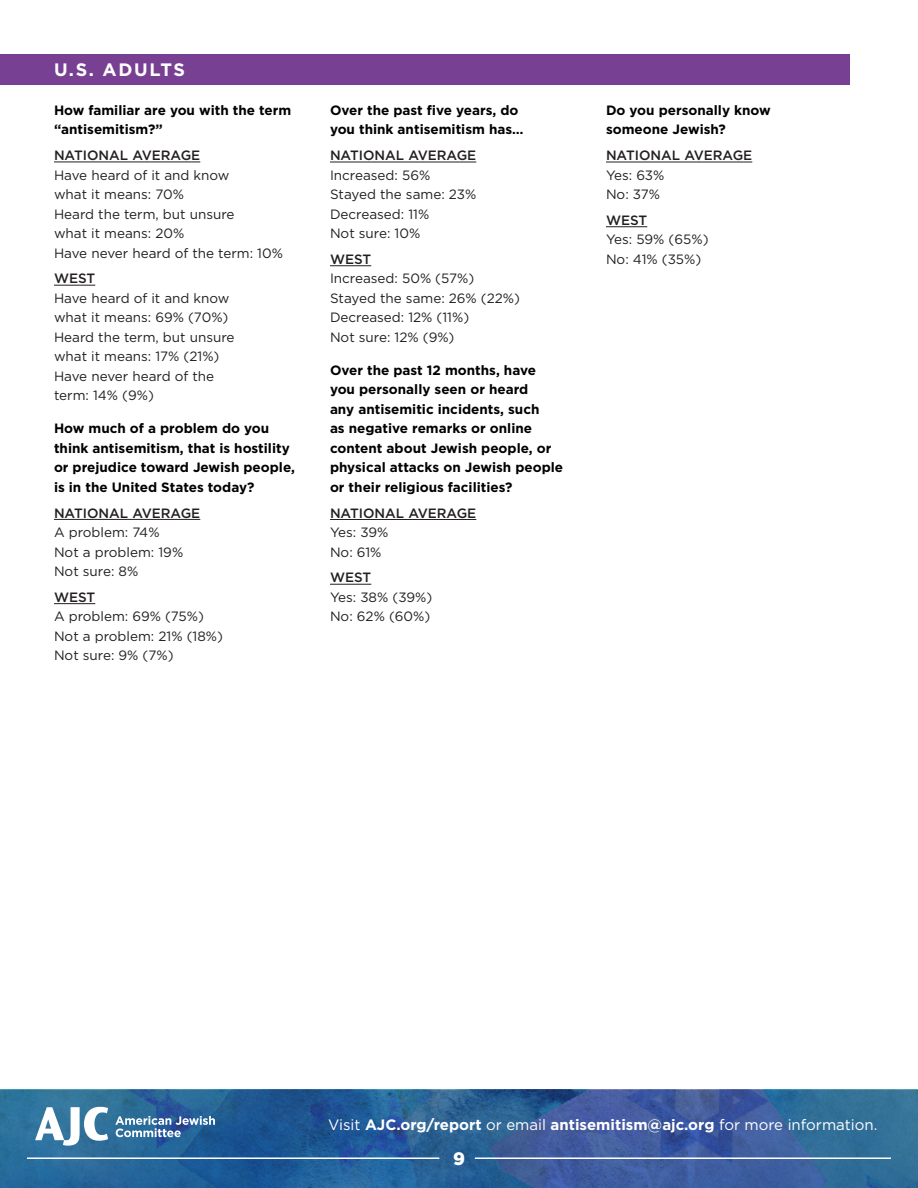
<style>
.page{position:relative;width:918px;height:1188px;background:#fff}
.page>*{position:absolute;margin:0;border:0;box-sizing:border-box;transform-origin:0 0}
.t1{font:700 18px "Gotham";letter-spacing:.09em;color:#fff}
.t2{font:900 18px "Gotham";color:#fff}
.t3{font:700 15px "Gotham";color:#fff}
.Body_Answers{font:13.5px/19.5px "Gotham";color:#231f20}
.Question{font:700 13.5px/19.5px "Gotham";color:#000}
.Header_within_Q{font:500 13.5px "Gotham";color:#231f20}
.s1{font-weight:400}
</style>
<div class="page">
<svg style="left:0;top:1090px;width:918px;height:98px;background:#2e6199"></svg>
<svg style="left:115px;top:1116px;width:100px;height:21px;background:#638db4"></svg>
<svg style="left:35px;top:1107px;width:73px;height:39px"></svg>
<hr style="left:27px;top:1157px;width:412px;height:2px;background:#fff">
<hr style="left:475px;top:1157px;width:416px;height:2px;background:#fff">
<div style="left:0;top:54px;width:850px;height:31px;background:#784093"></div>
<hr style="left:54px;top:162px;width:146px;height:1px;background:#231f20">
<hr style="left:54px;top:285px;width:41px;height:1px;background:#231f20">
<hr style="left:54px;top:519px;width:146px;height:1px;background:#231f20">
<hr style="left:54px;top:603px;width:41px;height:1px;background:#231f20">
<hr style="left:330px;top:162px;width:146px;height:1px;background:#231f20">
<hr style="left:330px;top:265px;width:41px;height:1px;background:#231f20">
<hr style="left:330px;top:519px;width:146px;height:1px;background:#231f20">
<hr style="left:330px;top:584px;width:41px;height:1px;background:#231f20">
<hr style="left:606px;top:162px;width:146px;height:1px;background:#231f20">
<hr style="left:606px;top:226px;width:41px;height:1px;background:#231f20">
<p class="t1" style="left:54px;top:58px;width:132px">U.S. ADULTS</p>
<p class="Question" style="left:54px;top:100px;width:239px">How familiar are you with the term “antisemitism?”</p>
<p class="Header_within_Q" style="left:54px;top:147px;width:148px">NATIONAL AVERAGE</p>
<p class="Body_Answers" style="left:54px;top:165px;width:177px">Have heard of it and know what it means: 70%</p>
<p class="Body_Answers" style="left:54px;top:204px;width:182px">Heard the term, but unsure what it means: 20%</p>
<p class="Body_Answers" style="left:54px;top:243px;width:231px">Have never heard of the term: 10%</p>
<p class="Header_within_Q" style="left:54px;top:270px;width:43px">WEST</p>
<p class="Body_Answers" style="left:54px;top:288px;width:177px">Have heard of it and know what it means: 69% (70%)</p>
<p class="Body_Answers" style="left:54px;top:327px;width:182px">Heard the term, but unsure what it means: 17% (21%)</p>
<p class="Body_Answers" style="left:54px;top:366px;width:162px">Have never heard of the term: 14% (9%)</p>
<p class="Question" style="left:54px;top:419px;width:243px">How much of a problem do you think antisemitism, that is hostility or prejudice toward Jewish people, is in the United States today?</p>
<p class="Header_within_Q" style="left:54px;top:504px;width:148px">NATIONAL AVERAGE</p>
<p class="Body_Answers" style="left:54px;top:522px;width:107px">A problem: 74%</p>
<p class="Body_Answers" style="left:54px;top:542px;width:131px">Not a problem: 19%</p>
<p class="Body_Answers" style="left:54px;top:561px;width:86px">Not sure: 8%</p>
<p class="Header_within_Q" style="left:54px;top:588px;width:43px">WEST</p>
<p class="Body_Answers" style="left:54px;top:607px;width:151px">A problem: 69% (75%)</p>
<p class="Body_Answers" style="left:54px;top:626px;width:170px">Not a problem: 21% (18%)</p>
<p class="Body_Answers" style="left:54px;top:646px;width:121px">Not sure: 9% (7%)</p>
<p class="Question" style="left:330px;top:100px;width:195px">Over the past five years, do you think antisemitism has…</p>
<p class="Header_within_Q" style="left:330px;top:147px;width:148px">NATIONAL AVERAGE</p>
<p class="Body_Answers" style="left:330px;top:165px;width:102px">Increased: 56%</p>
<p class="Body_Answers" style="left:330px;top:184px;width:148px">Stayed the same: 23%</p>
<p class="Body_Answers" style="left:330px;top:204px;width:101px">Decreased: 11%</p>
<p class="Body_Answers" style="left:330px;top:223px;width:92px">Not sure: 10%</p>
<p class="Header_within_Q" style="left:330px;top:250px;width:43px">WEST</p>
<p class="Body_Answers" style="left:330px;top:269px;width:146px">Increased: 50% (57%)</p>
<p class="Body_Answers" style="left:330px;top:288px;width:192px">Stayed the same: 26% (22%)</p>
<p class="Body_Answers" style="left:330px;top:308px;width:141px">Decreased: 12% (11%)</p>
<p class="Body_Answers" style="left:330px;top:327px;width:126px">Not sure: 12% (9%)</p>
<p class="Question" style="left:330px;top:360px;width:235px">Over the past 12 months, have you personally seen or heard<br>any antisemitic incidents, such<br>as negative remarks or online content about Jewish people, or physical attacks on Jewish people or their religious facilities?</p>
<p class="Header_within_Q" style="left:330px;top:504px;width:148px">NATIONAL AVERAGE</p>
<p class="Body_Answers" style="left:330px;top:522px;width:60px">Yes: 39%</p>
<p class="Body_Answers" style="left:330px;top:542px;width:53px">No: 61%</p>
<p class="Header_within_Q" style="left:330px;top:569px;width:43px">WEST</p>
<p class="Body_Answers" style="left:330px;top:587px;width:104px">Yes: 38% (39%)</p>
<p class="Body_Answers" style="left:330px;top:607px;width:102px">No: 62% (60%)</p>
<p class="Question" style="left:606px;top:100px;width:166px">Do you personally know someone Jewish?</p>
<p class="Header_within_Q" style="left:606px;top:147px;width:148px">NATIONAL AVERAGE</p>
<p class="Body_Answers" style="left:606px;top:165px;width:60px">Yes: 63%</p>
<p class="Body_Answers" style="left:606px;top:184px;width:56px">No: 37%</p>
<p class="Header_within_Q" style="left:606px;top:211px;width:43px">WEST</p>
<p class="Body_Answers" style="left:606px;top:230px;width:104px">Yes: 59% (65%)</p>
<p class="Body_Answers" style="left:606px;top:249px;width:97px">No: 41% (35%)</p>
<p class="t3" style="left:328px;top:1115px;width:551px"><span class="s1">Visit</span> AJC.org/report <span class="s1">or email</span> antisemitism@ajc.org <span class="s1">for more information.</span></p>
<h1 class="t2" style="left:453px;top:1146px;width:13px">9</h1>
</div>
